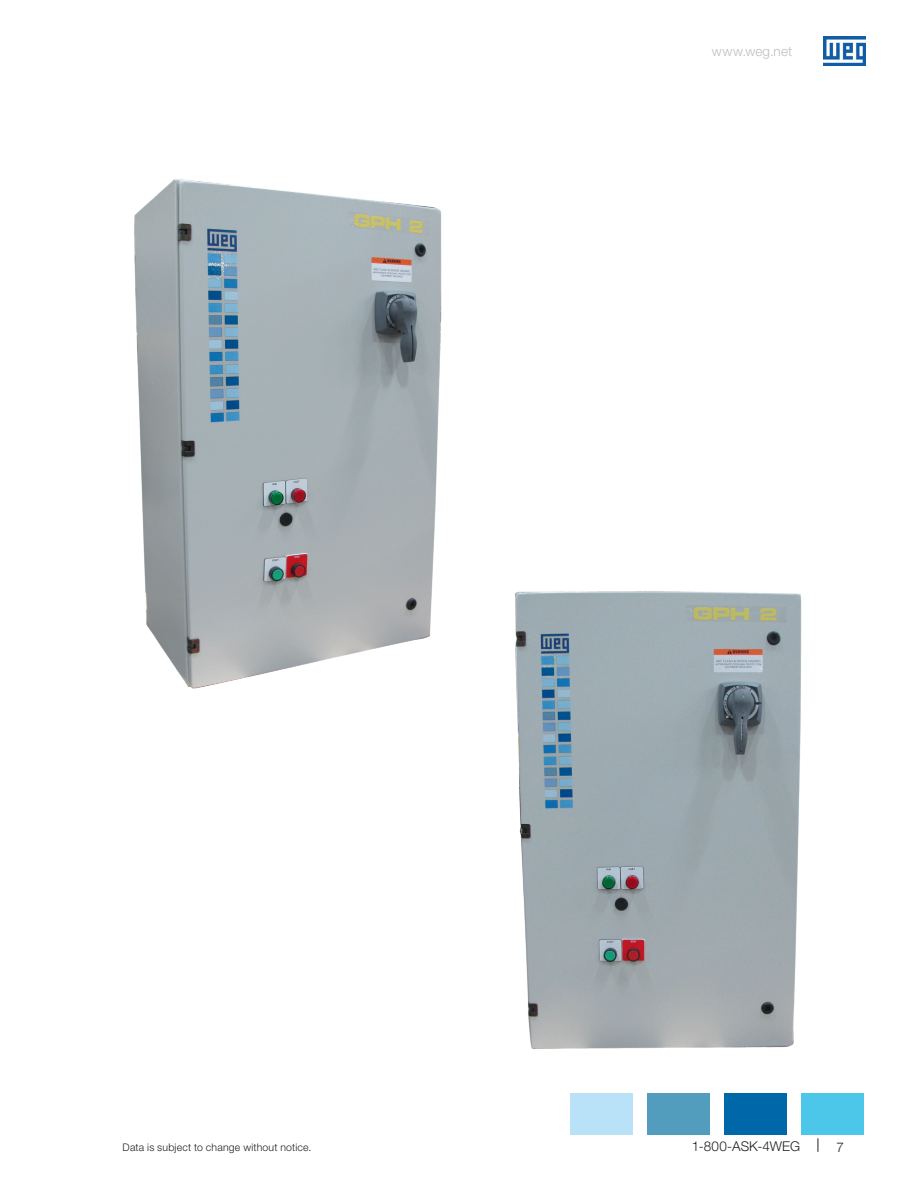
<style>
.page{position:relative;width:918px;height:1188px;background:#fff}
.page>*{position:absolute;margin:0;border:0;box-sizing:border-box;transform-origin:0 0}
.t1{font:300 13.5px "Helvetica Neue LT Pro";letter-spacing:.01em;color:#231f20}
.t2{font:300 13.5px "Helvetica Neue LT Pro";letter-spacing:.015em;color:#c0bfbf}
.t3{font:300 13.5px "Helvetica Neue";color:#231f20}
.t4{font:300 10.5px "Helvetica Neue LT Pro";letter-spacing:.02em;color:#231f20}
</style>
<div class="page">
<img style="left:823px;top:36px;width:43px;height:30px">
<svg style="left:818px;top:1138px;width:1px;height:14px"></svg>
<div style="left:570px;top:1093px;width:63px;height:42px;background:#b9e1f7"></div>
<div style="left:647px;top:1093px;width:63px;height:42px;background:#529cbe"></div>
<div style="left:724px;top:1093px;width:63px;height:42px;background:#0068a9"></div>
<div style="left:801px;top:1093px;width:63px;height:42px;background:#4dc7e9"></div>
<img style="left:134px;top:179px;width:308px;height:510px">
<img style="left:515px;top:591px;width:287px;height:459px">
<p class="t2" style="left:712px;top:43px;width:82px">www.weg.net</p>
<p class="t1" style="left:692px;top:1138px;width:110px">1-800-ASK-4WEG</p>
<p class="t4" style="left:123px;top:1141px;width:190px">Data is subject to change without notice.</p>
<p class="t3" style="left:837px;top:1139px;width:9px">7</p>
</div>
